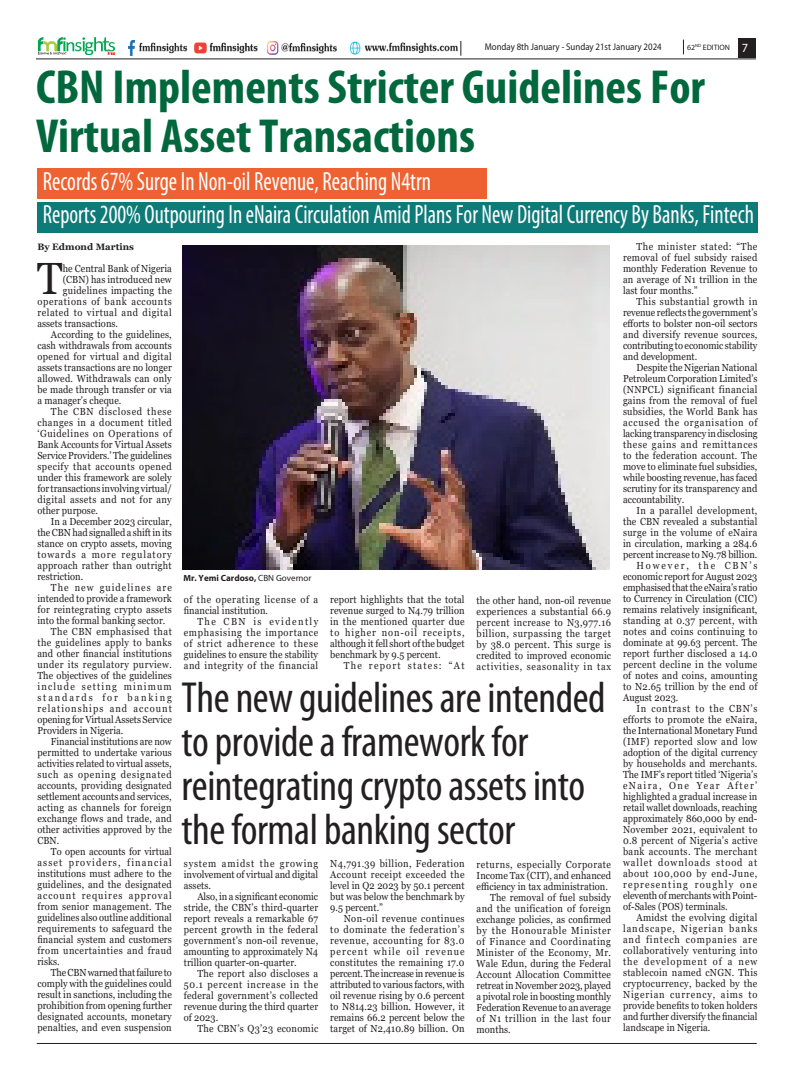
<style>
.page{position:relative;width:792px;height:1080px;background:#fff}
.page>*{position:absolute;margin:0;border:0;box-sizing:border-box;transform-origin:0 0}
.t1{font:700 condensed 48px/49px "Myriad Pro";color:#01673c}
.t2{font:45.2px "Georgia";color:#231f20;scale:.91 1}
.t3{font:condensed 43.7px/44px "Myriad Pro";letter-spacing:-.01em;color:#231f20}
.t4{font:condensed 26.4px "Myriad Pro";color:#fff;scale:.87 1}
.Body_text{font:12.5px "Myriad Pro";color:#fff}
.t5{font:10.2px/11px "Georgia";letter-spacing:.005em;color:#231f20;text-align:justify;scale:.91 1}
.t6{font:10.2px/11px "Georgia";letter-spacing:.06em;color:#231f20;scale:.91 1}
.t7{font:10.2px "Georgia";letter-spacing:.03em;color:#231f20;scale:.91 1}
.t8{font:10.2px "Georgia";letter-spacing:.055em;color:#231f20;scale:.91 1}
.t9{font:10.2px "Georgia";letter-spacing:.065em;color:#231f20;scale:.91 1}
.t10{font:10.2px "Georgia";letter-spacing:.135em;color:#231f20;scale:.91 1}
.Body_text-2{font:9.8px "Myriad Pro";color:#231f20;scale:.9 1}
.t11{font:700 9.3px "Georgia";letter-spacing:.005em;color:#231f20}
.t12{font:700 9px "Myriad Pro";color:#231f20}
.Body_text-3{font:7.8px "Myriad Pro";color:#231f20}
.s1{font-weight:400}
</style>
<div class="page">
<div style="left:37px;top:169px;width:449px;height:30px;background:#ee6131"></div>
<div style="left:37px;top:202px;width:720px;height:30px;background:#0e7b79"></div>
<hr style="left:37px;top:1043px;width:720px;height:1px;background:#231f20">
<hr style="left:36px;top:59px;width:720px;height:1px;background:#231f20">
<div style="left:738px;top:38px;width:17px;height:19px;background:#231f20"></div>
<img style="left:128px;top:40px;width:329px;height:16px">
<svg style="left:683px;top:40px;width:1px;height:14px"></svg>
<svg style="left:460px;top:41px;width:1px;height:15px"></svg>
<img style="left:38px;top:37px;width:77px;height:18px">
<img style="left:182px;top:245px;width:428px;height:324px">
<p class="Body_text-2" style="left:485px;top:41px;width:198px">Monday 8th January - Sunday 21st January 2024</p>
<p class="Body_text-3" style="left:687px;top:43px;width:44px">62<sup>ND</sup> EDITION</p>
<p class="Body_text" style="left:742px;top:40px;width:8px">7</p>
<p class="t1" style="left:36px;top:62px;width:671px">CBN Implements Stricter Guidelines For<br>Virtual Asset Transactions</p>
<p class="t4" style="left:43px;top:166px;width:448px">Records 67% Surge In Non-oil Revenue, Reaching N4trn</p>
<p class="t4" style="left:43px;top:199px;width:819px">Reports 200% Outpouring In eNaira Circulation Amid Plans For New Digital Currency By Banks, Fintech</p>
<p class="t11" style="left:37px;top:240px;width:98px">By Edmond Martins</p>
<p class="t2" style="left:37px;top:251px;width:29px">T</p>
<p class="t5" style="left:63px;top:263px;width:121px">he Central Bank of Nigeria</p>
<p class="t5" style="left:63px;top:274px;width:121px">(CBN) has introduced new</p>
<p class="t7" style="left:63px;top:284px;width:121px">guidelines impacting the</p>
<p class="t9" style="left:37px;top:295px;width:149px">operations of bank accounts</p>
<p class="t8" style="left:37px;top:306px;width:149px">related to virtual and digital</p>
<p class="t5" style="left:37px;top:318px;width:90px">assets transactions.</p>
<p class="t5" style="left:37px;top:329px;width:149px;text-indent:14px">According to the guidelines, cash withdrawals from accounts opened for virtual and digital assets transactions are no longer allowed. Withdrawals can only be made through transfer or via a manager’s cheque.</p>
<p class="t5" style="left:37px;top:406px;width:149px;text-indent:14px">The CBN disclosed these changes in a document titled ‘Guidelines on Operations of Bank Accounts for Virtual Assets Service Providers.’ The guidelines specify that accounts opened under this framework are solely for transactions involving virtual/ digital assets and not for any other purpose.</p>
<p class="t5" style="left:37px;top:516px;width:149px;text-indent:14px">In a December 2023 circular, the CBN had signalled a shift in its stance on crypto assets, moving towards a more regulatory approach rather than outright restriction.</p>
<p class="t5" style="left:37px;top:582px;width:149px;text-indent:14px">The new guidelines are intended to provide a framework for reintegrating crypto assets into the formal banking sector.</p>
<p class="t5" style="left:37px;top:626px;width:149px;text-indent:14px">The CBN emphasised that the guidelines apply to banks and other financial institutions under its regulatory purview.<br>The objectives of the guidelines include setting minimum standards for banking relationships and account opening for Virtual Assets Service Providers in Nigeria.</p>
<p class="t5" style="left:37px;top:736px;width:149px;text-indent:14px">Financial institutions are now permitted to undertake various activities related to virtual assets, such as opening designated accounts, providing designated settlement accounts and services, acting as channels for foreign exchange flows and trade, and other activities approved by the CBN.</p>
<p class="t5" style="left:37px;top:846px;width:149px;text-indent:14px">To open accounts for virtual asset providers, financial institutions must adhere to the guidelines, and the designated account requires approval from senior management. The guidelines also outline additional requirements to safeguard the financial system and customers from uncertainties and fraud risks.</p>
<p class="t5" style="left:37px;top:967px;width:149px;text-indent:14px">The CBN warned that failure to comply with the guidelines could result in sanctions, including the prohibition from opening further designated accounts, monetary penalties, and even suspension</p>
<p class="t12" style="left:183px;top:572px;width:130px">Mr. Yemi Cardoso, <span class="s1">CBN Governor</span></p>
<p class="t6" style="left:184px;top:595px;width:149px">of the operating license of a financial institution.</p>
<p class="t5" style="left:184px;top:617px;width:149px;text-indent:14px">The CBN is evidently emphasising the importance of strict adherence to these guidelines to ensure the stability and integrity of the financial</p>
<p class="t5" style="left:330px;top:595px;width:149px">report highlights that the total revenue surged to N4.79 trillion in the mentioned quarter due to higher non-oil receipts, although it fell short of the budget benchmark by 9.5 percent.</p>
<p class="t10" style="left:344px;top:660px;width:134px">The report states: “At</p>
<p class="t5" style="left:477px;top:595px;width:149px">the other hand, non-oil revenue experiences a substantial 66.9 percent increase to N3,977.16 billion, surpassing the target by 38.0 percent. This surge is credited to improved economic activities, seasonality in tax</p>
<p class="t3" style="left:182px;top:675px;width:426px">The new guidelines are intended to provide a framework for reintegrating crypto assets into the formal banking sector</p>
<p class="t5" style="left:184px;top:859px;width:149px">system amidst the growing involvement of virtual and digital assets.</p>
<p class="t5" style="left:184px;top:892px;width:149px;text-indent:14px">Also, in a significant economic stride, the CBN’s third-quarter report reveals a remarkable 67 percent growth in the federal government’s non-oil revenue, amounting to approximately N4 trillion quarter-on-quarter.</p>
<p class="t5" style="left:184px;top:969px;width:149px;text-indent:14px">The report also discloses a 50.1 percent increase in the federal government’s collected revenue during the third quarter of 2023.</p>
<p class="t7" style="left:197px;top:1023px;width:134px">The CBN’s Q3’23 economic</p>
<p class="t5" style="left:330px;top:859px;width:149px">N4,791.39 billion, Federation Account receipt exceeded the level in Q2 2023 by 50.1 percent but was below the benchmark by 9.5 percent.”</p>
<p class="t5" style="left:330px;top:914px;width:149px;text-indent:14px">Non-oil revenue continues to dominate the federation’s revenue, accounting for 83.0 percent while oil revenue constitutes the remaining 17.0 percent. The increase in revenue is attributed to various factors, with oil revenue rising by 0.6 percent to N814.23 billion. However, it remains 66.2 percent below the target of N2,410.89 billion. On</p>
<p class="t5" style="left:477px;top:859px;width:149px">returns, especially Corporate Income Tax (CIT), and enhanced efficiency in tax administration.</p>
<p class="t5" style="left:477px;top:892px;width:149px;text-indent:14px">The removal of fuel subsidy and the unification of foreign exchange policies, as confirmed by the Honourable Minister of Finance and Coordinating Minister of the Economy, Mr.<br>Wale Edun, during the Federal Account Allocation Committee retreat in November 2023, played a pivotal role in boosting monthly Federation Revenue to an average of N1 trillion in the last four months.</p>
<p class="t5" style="left:623px;top:241px;width:149px;text-indent:14px">The minister stated: “The removal of fuel subsidy raised monthly Federation Revenue to an average of N1 trillion in the last four months.”</p>
<p class="t5" style="left:623px;top:296px;width:149px;text-indent:14px">This substantial growth in revenue reflects the government’s efforts to bolster non-oil sectors and diversify revenue sources, contributing to economic stability and development.</p>
<p class="t5" style="left:623px;top:362px;width:149px;text-indent:14px">Despite the Nigerian National Petroleum Corporation Limited’s (NNPCL) significant financial gains from the removal of fuel subsidies, the World Bank has accused the organisation of lacking transparency in disclosing these gains and remittances to the federation account. The move to eliminate fuel subsidies, while boosting revenue, has faced scrutiny for its transparency and accountability.</p>
<p class="t5" style="left:623px;top:505px;width:149px;text-indent:14px">In a parallel development, the CBN revealed a substantial surge in the volume of eNaira in circulation, marking a 284.6 percent increase to N9.78 billion.</p>
<p class="t5" style="left:623px;top:560px;width:149px;text-indent:14px">However, the CBN’s economic report for August 2023 emphasised that the eNaira’s ratio to Currency in Circulation (CIC) remains relatively insignificant, standing at 0.37 percent, with notes and coins continuing to dominate at 99.63 percent. The report further disclosed a 14.0 percent decline in the volume of notes and coins, amounting to N2.65 trillion by the end of August 2023.</p>
<p class="t5" style="left:623px;top:703px;width:149px;text-indent:14px">In contrast to the CBN’s efforts to promote the eNaira, the International Monetary Fund (IMF) reported slow and low adoption of the digital currency by households and merchants.<br>The IMF’s report titled ‘Nigeria’s eNaira, One Year After’ highlighted a gradual increase in retail wallet downloads, reaching approximately 860,000 by end-November 2021, equivalent to 0.8 percent of Nigeria’s active bank accounts. The merchant wallet downloads stood at about 100,000 by end-June, representing roughly one eleventh of merchants with Point&shy;of-Sales (POS) terminals.</p>
<p class="t5" style="left:623px;top:912px;width:149px;text-indent:14px">Amidst the evolving digital landscape, Nigerian banks and fintech companies are collaboratively venturing into the development of a new stablecoin named cNGN. This cryptocurrency, backed by the Nigerian currency, aims to provide benefits to token holders and further diversify the financial landscape in Nigeria.</p>
</div>
